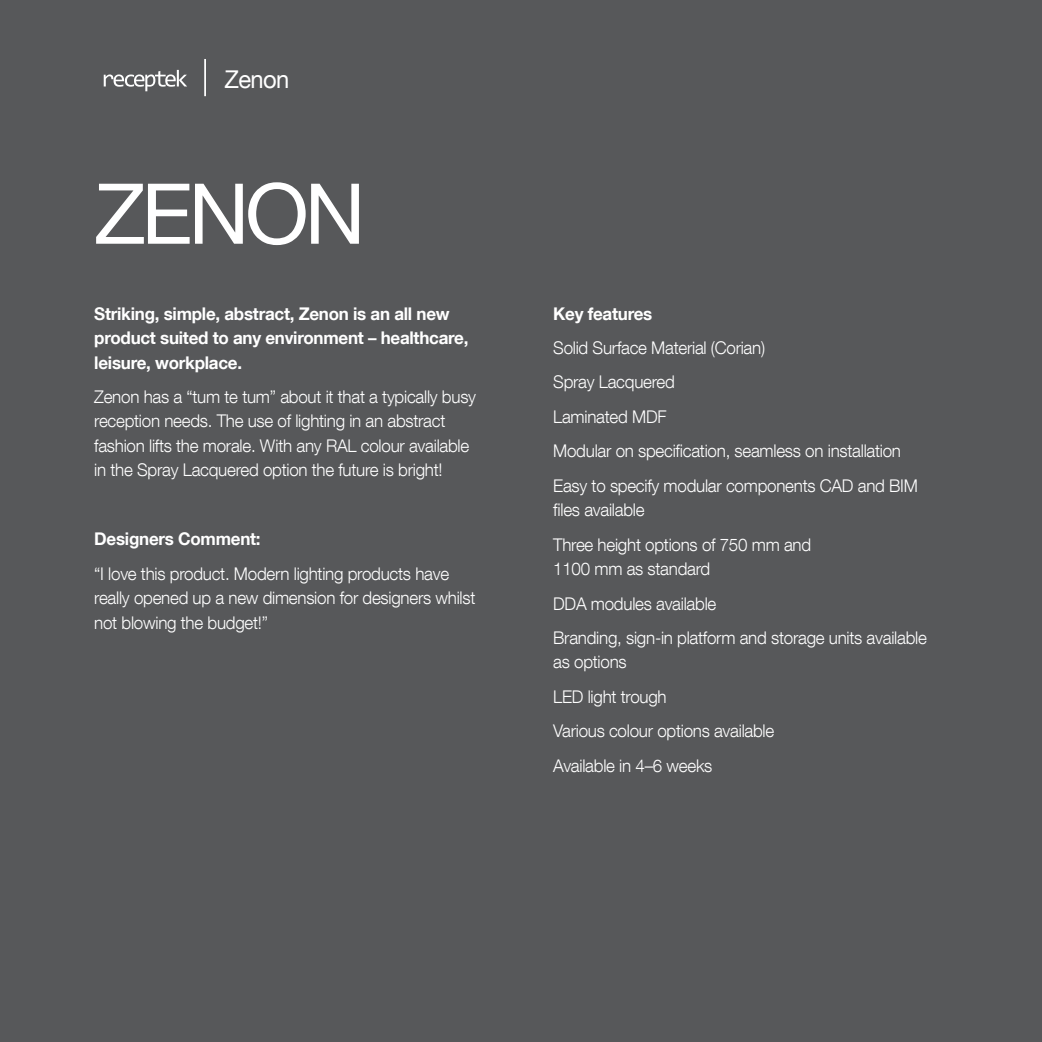
<style>
.page{position:relative;width:1042px;height:1042px;background:#57585a}
.page>*{position:absolute;margin:0;border:0;box-sizing:border-box;transform-origin:0 0}
.t1{font:84px "Helvetica Neue";letter-spacing:-.05em;color:#fff}
.t2{font:24.5px "Helvetica Neue";letter-spacing:-.025em;color:#fff}
.t3{font:300 17.5px/34.5px "Helvetica Neue LT Com";letter-spacing:-.015em;color:#fff}
.t4{font:700 17.5px/24.5px "Helvetica Neue LT Com";letter-spacing:-.015em;color:#fff}
</style>
<div class="page">
<hr style="left:204px;top:59px;width:2px;height:37px;background:#fff">
<svg style="left:104px;top:70px;width:83px;height:21px"></svg>
<h2 class="t2" style="left:224px;top:65px;width:66px">Zenon</h2>
<h1 class="t1" style="left:94px;top:166px;width:272px">ZENON</h1>
<p class="t4" style="left:94px;top:300px;width:376px">Striking, simple, abstract, Zenon is an all new product suited to any environment – healthcare, leisure, workplace.</p>
<p class="t3" style="left:94px;top:386px;width:383px;line-height:24.5px">Zenon has a “tum te tum” about it that a typically busy reception needs. The use of lighting in an abstract fashion lifts the morale. With any RAL colour available in the Spray Lacquered option the future is bright!</p>
<p class="t4" style="left:94px;top:528px;width:168px">Designers Comment:</p>
<p class="t3" style="left:94px;top:563px;width:383px;line-height:24.5px">“I love this product. Modern lighting products have really opened up a new dimension for designers whilst not blowing the budget!”</p>
<p class="t4" style="left:553px;top:303px;width:101px">Key features</p>
<p class="t3" style="left:553px;top:332px;width:366px">Solid Surface Material (Corian)<br>Spray Lacquered<br>Laminated MDF<br>Modular on specification, seamless on installation<br>Easy to specify modular components CAD and BIM</p>
<p class="t3" style="left:553px;top:492px;width:259px">files available<br>Three height options of 750 mm and</p>
<p class="t3" style="left:553px;top:553px;width:375px">1100 mm as standard<br>DDA modules available<br>Branding, sign-in platform and storage units available</p>
<p class="t3" style="left:553px;top:646px;width:223px">as options<br>LED light trough<br>Various colour options available<br>Available in 4–6 weeks</p>
</div>
